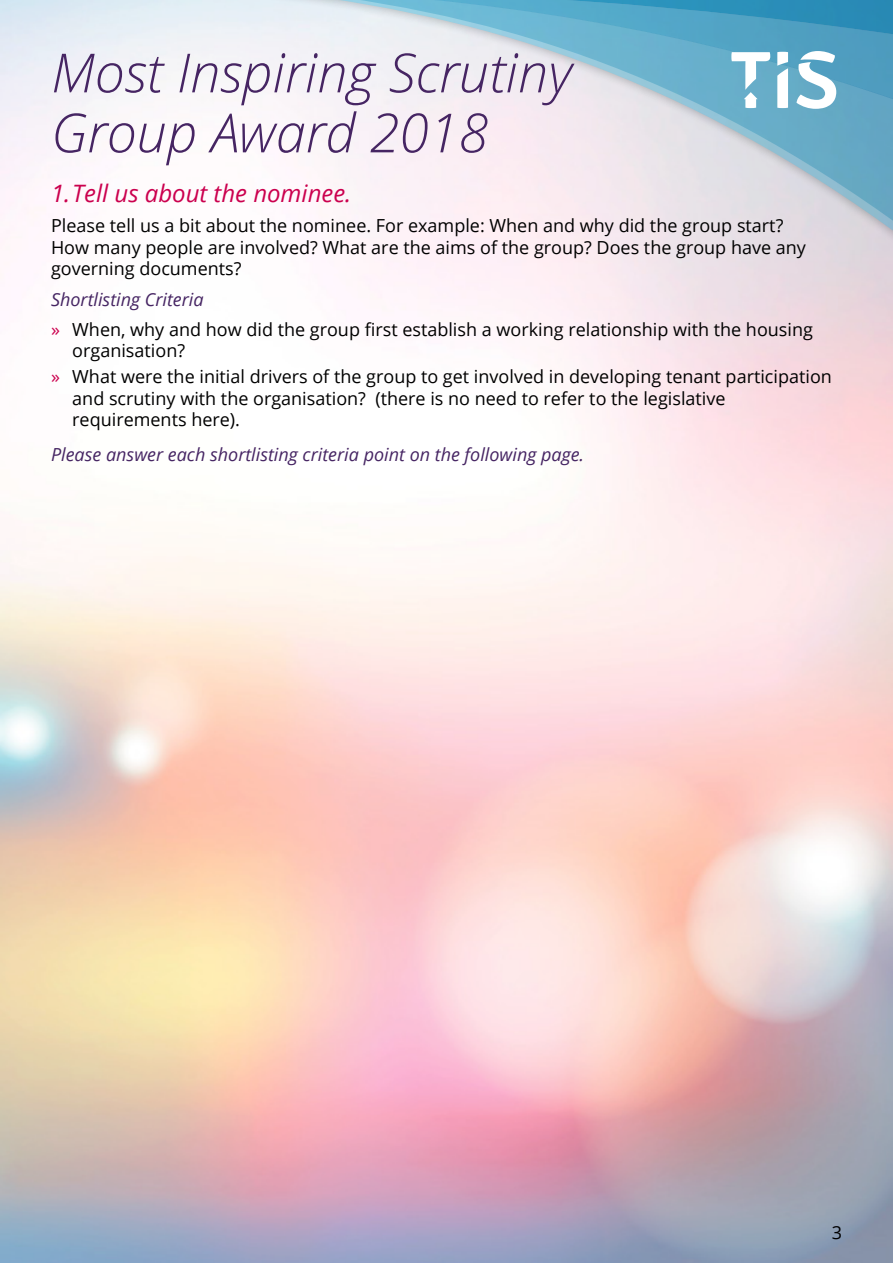
<style>
.page{position:relative;width:893px;height:1263px;background:#fff}
.page>*{position:absolute;margin:0;border:0;box-sizing:border-box;transform-origin:0 0}
.t1{font:italic 300 54px/60px "Open Sans";color:#462563}
.t2{font:italic 24px "Open Sans";color:#cb004e}
.t3{font:18px/21.6px "Open Sans";color:#000}
.t4{font:italic 18px "Open Sans";color:#462563}
.s1{font-style:italic;color:#462563}
.s2{color:#cb004e}
</style>
<div class="page">
<div style="left:225px;top:0;width:668px;height:250px;background:#000;opacity:.6"></div>
<svg style="left:234px;top:0;width:659px;height:240px;fill:#fbf2f7"></svg>
<svg style="left:255px;top:103px;width:638px;height:127px"></svg>
<svg style="left:254px;top:36px;width:639px;height:67px"></svg>
<svg style="left:254px;top:0;width:639px;height:36px;background:#79b8d2"></svg>
<svg style="left:777px;top:52px;width:11px;height:56px"></svg>
<svg style="left:796px;top:51px;width:40px;height:58px"></svg>
<svg style="left:731px;top:52px;width:39px;height:56px"></svg>
<h1 class="t1" style="left:51px;top:41px;width:523px">Most Inspiring Scrutiny<br>Group Award 2018</h1>
<h2 class="t2" style="left:51px;top:177px;width:302px">1.Tell us about the nominee.</h2>
<p class="t3" style="left:51px;top:214px;width:756px">Please tell us a bit about the nominee. For example: When and why did the group start?<br>How many people are involved? What are the aims of the group? Does the group have any governing documents?</p>
<p class="t3" style="left:51px;top:283px;width:763px;line-height:30.2px"><span class="s1">Shortlisting Criteria<br></span><span class="s2">»</span> When, why and how did the group first establish a working relationship with the housing</p>
<p class="t3" style="left:51px;top:337px;width:782px;line-height:25.8px;text-indent:21px">organisation?<br><span class="s2">»</span> What were the initial drivers of the group to get involved in developing tenant participation</p>
<p class="t3" style="left:72px;top:387px;width:655px">and scrutiny with the organisation? (there is no need to refer to the legislative requirements here).</p>
<p class="t4" style="left:51px;top:442px;width:535px">Please answer each shortlisting criteria point on the following page.</p>
<p class="t3" style="left:832px;top:1221px;width:12px">3</p>
</div>
